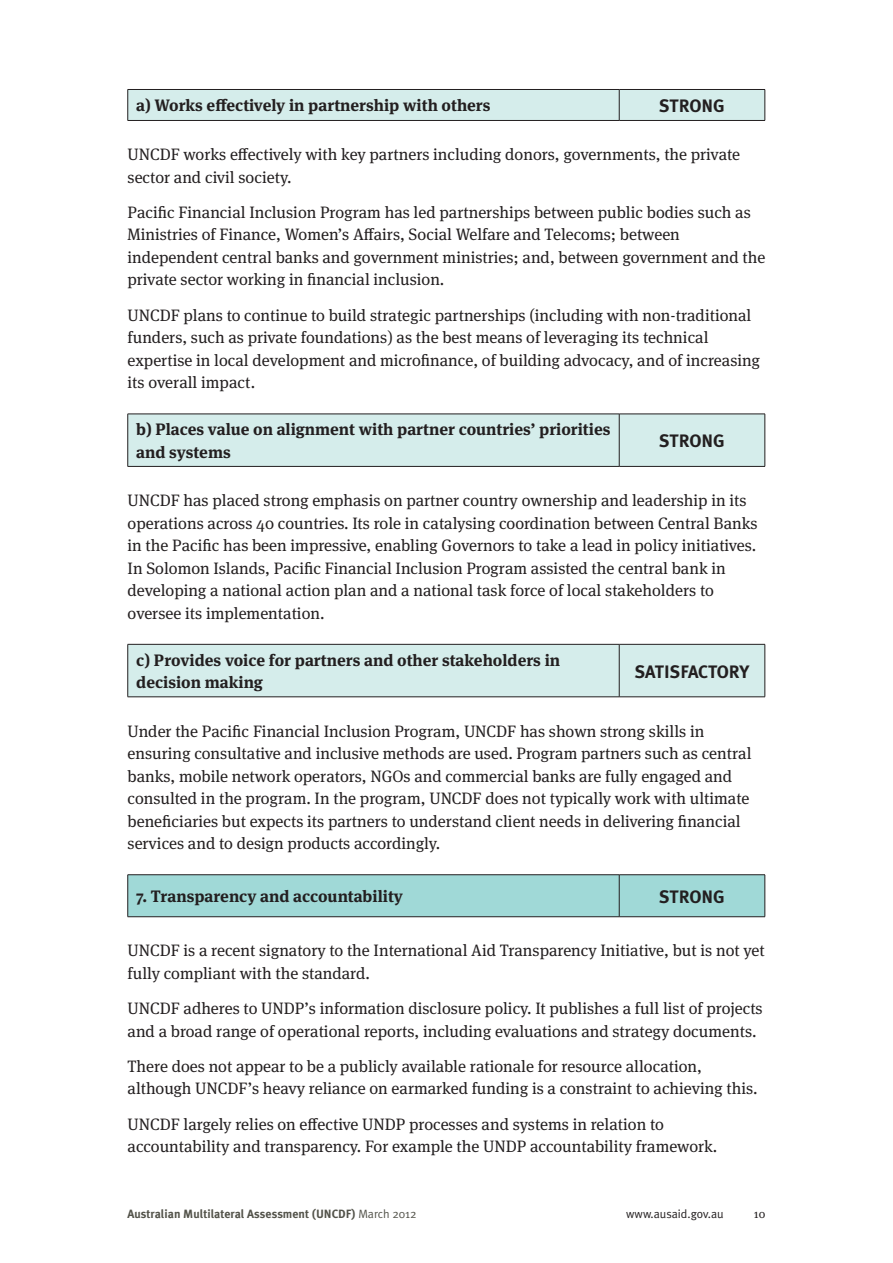
<style>
.page{position:relative;width:893px;height:1263px;background:#fff}
.page>*{position:absolute;margin:0;border:0;box-sizing:border-box;transform-origin:0 0}
._08bbbb_RIGHT_COLUMN{font:700 18px "Meta Plus";color:#231f20}
._04__BODY_TEXT{font:16.5px/22.5px "Meta Serif OT";color:#231f20}
._04__BODY_TEXT-2{font:700 16.5px/22.5px "Meta Serif OT";color:#231f20}
.t1{font:700 12px "Meta Plus";color:#53534a}
.t2{font:12px "Meta Plus Normal";color:#231f20}
.t3{font:12px "Meta Serif OT";color:#231f20}
.s1{font-family:"Meta Plus Normal";font-weight:400}
</style>
<div class="page">
<div style="left:128px;top:90px;width:637px;height:30px;background:#d5edeb"></div>
<hr style="left:128px;top:89px;width:491px;height:1px;background:#231f20">
<hr style="left:619px;top:89px;width:146px;height:1px;background:#231f20">
<hr style="left:619px;top:90px;width:1px;height:30px;background:#231f20">
<hr style="left:128px;top:120px;width:491px;height:1px;background:#231f20">
<hr style="left:619px;top:120px;width:146px;height:1px;background:#231f20">
<hr style="left:127px;top:90px;width:1px;height:30px;background:#231f20">
<hr style="left:765px;top:90px;width:1px;height:30px;background:#231f20">
<div style="left:128px;top:415px;width:637px;height:51px;background:#d5edeb"></div>
<hr style="left:128px;top:414px;width:491px;height:1px;background:#231f20">
<hr style="left:619px;top:414px;width:146px;height:1px;background:#231f20">
<hr style="left:619px;top:414px;width:1px;height:52px;background:#231f20">
<hr style="left:128px;top:466px;width:491px;height:1px;background:#231f20">
<hr style="left:619px;top:466px;width:146px;height:1px;background:#231f20">
<hr style="left:127px;top:414px;width:1px;height:52px;background:#231f20">
<hr style="left:765px;top:414px;width:1px;height:52px;background:#231f20">
<div style="left:128px;top:645px;width:637px;height:51px;background:#d5edeb"></div>
<hr style="left:128px;top:644px;width:491px;height:1px;background:#231f20">
<hr style="left:619px;top:644px;width:146px;height:1px;background:#231f20">
<hr style="left:619px;top:644px;width:1px;height:53px;background:#231f20">
<hr style="left:128px;top:696px;width:491px;height:1px;background:#231f20">
<hr style="left:619px;top:696px;width:146px;height:1px;background:#231f20">
<hr style="left:127px;top:644px;width:1px;height:53px;background:#231f20">
<hr style="left:765px;top:644px;width:1px;height:53px;background:#231f20">
<div style="left:128px;top:875px;width:637px;height:41px;background:#a0d9d7"></div>
<hr style="left:128px;top:874px;width:491px;height:1px;background:#231f20">
<hr style="left:619px;top:874px;width:146px;height:1px;background:#231f20">
<hr style="left:619px;top:875px;width:1px;height:41px;background:#231f20">
<hr style="left:128px;top:916px;width:491px;height:1px;background:#231f20">
<hr style="left:619px;top:916px;width:146px;height:1px;background:#231f20">
<hr style="left:127px;top:875px;width:1px;height:41px;background:#231f20">
<hr style="left:765px;top:875px;width:1px;height:41px;background:#231f20">
<p class="_04__BODY_TEXT-2" style="left:136px;top:95px;width:356px">a) Works effectively in partnership with others</p>
<p class="_08bbbb_RIGHT_COLUMN" style="left:659px;top:95px;width:67px">STRONG</p>
<p class="_04__BODY_TEXT" style="left:128px;top:144px;width:614px">UNCDF works effectively with key partners including donors, governments, the private sector and civil society.</p>
<p class="_04__BODY_TEXT" style="left:128px;top:201px;width:639px">Pacific Financial Inclusion Program has led partnerships between public bodies such as Ministries of Finance, Women’s Affairs, Social Welfare and Telecoms; between independent central banks and government ministries; and, between government and the private sector working in financial inclusion.</p>
<p class="_04__BODY_TEXT" style="left:128px;top:304px;width:634px">UNCDF plans to continue to build strategic partnerships (including with non-traditional funders, such as private foundations) as the best means of leveraging its technical expertise in local development and microfinance, of building advocacy, and of increasing its overall impact.</p>
<p class="_04__BODY_TEXT-2" style="left:136px;top:419px;width:476px">b) Places value on alignment with partner countries’ priorities and systems</p>
<p class="_08bbbb_RIGHT_COLUMN" style="left:659px;top:430px;width:67px">STRONG</p>
<p class="_04__BODY_TEXT" style="left:128px;top:489px;width:632px">UNCDF has placed strong emphasis on partner country ownership and leadership in its operations across 40 countries. Its role in catalysing coordination between Central Banks in the Pacific has been impressive, enabling Governors to take a lead in policy initiatives.<br>In Solomon Islands, Pacific Financial Inclusion Program assisted the central bank in developing a national action plan and a national task force of local stakeholders to oversee its implementation.</p>
<p class="_04__BODY_TEXT-2" style="left:136px;top:649px;width:425px">c) Provides voice for partners and other stakeholders in decision making</p>
<p class="_08bbbb_RIGHT_COLUMN" style="left:635px;top:661px;width:116px">SATISFACTORY</p>
<p class="_04__BODY_TEXT" style="left:128px;top:720px;width:625px">Under the Pacific Financial Inclusion Program, UNCDF has shown strong skills in ensuring consultative and inclusive methods are used. Program partners such as central banks, mobile network operators, NGOs and commercial banks are fully engaged and consulted in the program. In the program, UNCDF does not typically work with ultimate beneficiaries but expects its partners to understand client needs in delivering financial services and to design products accordingly.</p>
<p class="_04__BODY_TEXT-2" style="left:136px;top:885px;width:268px">7. Transparency and accountability</p>
<p class="_08bbbb_RIGHT_COLUMN" style="left:659px;top:886px;width:67px">STRONG</p>
<p class="_04__BODY_TEXT" style="left:128px;top:940px;width:639px">UNCDF is a recent signatory to the International Aid Transparency Initiative, but is not yet fully compliant with the standard.</p>
<p class="_04__BODY_TEXT" style="left:128px;top:998px;width:637px">UNCDF adheres to UNDP’s information disclosure policy. It publishes a full list of projects and a broad range of operational reports, including evaluations and strategy documents.</p>
<p class="_04__BODY_TEXT" style="left:128px;top:1055px;width:632px">There does not appear to be a publicly available rationale for resource allocation, although UNCDF’s heavy reliance on earmarked funding is a constraint to achieving this.</p>
<p class="_04__BODY_TEXT" style="left:128px;top:1113px;width:591px">UNCDF largely relies on effective UNDP processes and systems in relation to accountability and transparency. For example the UNDP accountability framework.</p>
<p class="t1" style="left:128px;top:1207px;width:290px">Australian Multilateral Assessment (UNCDF) <span class="s1">March 2012</span></p>
<p class="t2" style="left:626px;top:1207px;width:99px">www.ausaid.gov.au</p>
<p class="t3" style="left:754px;top:1207px;width:13px">10</p>
</div>
